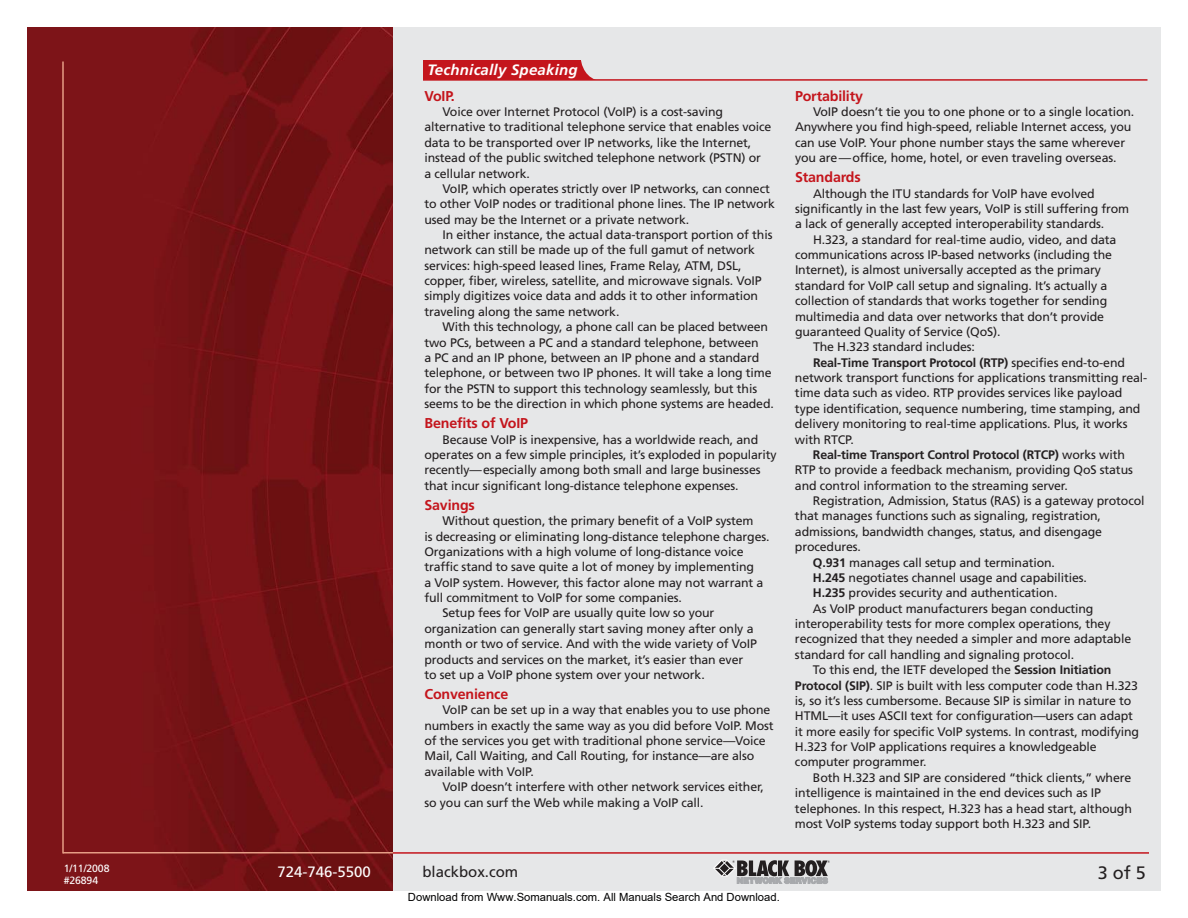
<style>
.page{position:relative;width:1188px;height:918px;background:#fff}
.page>*{position:absolute;margin:0;border:0;box-sizing:border-box;transform-origin:0 0}
.t1{font:18px "Frutiger";color:#231f20}
.t2{font:italic 700 15px "Frutiger";letter-spacing:.015em;color:#fff}
.t3{font:15px "Frutiger";color:#fff}
.t4{font:15px "Frutiger";color:#231f20}
.t5{font:700 14.25px "Frutiger";letter-spacing:-.01em;color:#c4151c}
.t6{font:12.3px/15.3px "Frutiger";letter-spacing:-.01em;color:#231f20}
.t7{font:700 12.3px "Frutiger";letter-spacing:-.01em;color:#231f20}
.t8{font:11.25px "Arial";color:#000}
.t9{font:10.5px/12px "Frutiger";letter-spacing:-.01em;color:#fff}
.s1{font-weight:400}
.s2{font-weight:700}
</style>
<div class="page">
<div style="left:380px;top:27px;width:781px;height:864px;background:#e6e7e8"></div>
<img style="left:27px;top:27px;width:366px;height:864px">
<hr style="left:62px;top:62px;width:2px;height:792px;background:#e69d85">
<svg style="left:713px;top:860px;width:117px;height:24px"></svg>
<hr style="left:63px;top:852px;width:330px;height:2px;background:#e69d85">
<hr style="left:393px;top:852px;width:756px;height:2px;background:#c4151c">
<div style="left:423px;top:60px;width:171px;height:19px;background:#c4151c"></div>
<hr style="left:423px;top:79px;width:725px;height:2px;background:#c4151c">
<p class="t9" style="left:64px;top:863px;width:47px">1/11/2008 #26894</p>
<p class="t2" style="left:428px;top:64px;width:152px">Technically Speaking</p>
<p class="t5" style="left:424px;top:90px;width:32px">VoIP.</p>
<p class="t6" style="left:424px;top:105px;width:348px;text-indent:18px">Voice over Internet Protocol (VoIP) is a cost-saving alternative to traditional telephone service that enables voice data to be transported over IP networks, like the Internet, instead of the public switched telephone network (PSTN) or<br>a cellular network.</p>
<p class="t6" style="left:424px;top:182px;width:352px;text-indent:18px">VoIP, which operates strictly over IP networks, can connect to other VoIP nodes or traditional phone lines. The IP network used may be the Internet or a private network.</p>
<p class="t6" style="left:424px;top:228px;width:350px;text-indent:18px">In either instance, the actual data-transport portion of this network can still be made up of the full gamut of network services: high-speed leased lines, Frame Relay, ATM, DSL, copper, fiber, wireless, satellite, and microwave signals. VoIP simply digitizes voice data and adds it to other information traveling along the same network.</p>
<p class="t6" style="left:424px;top:320px;width:351px;text-indent:18px">With this technology, a phone call can be placed between two PCs, between a PC and a standard telephone, between<br>a PC and an IP phone, between an IP phone and a standard telephone, or between two IP phones. It will take a long time for the PSTN to support this technology seamlessly, but this seems to be the direction in which phone systems are headed.</p>
<p class="t5" style="left:424px;top:418px;width:105px">Benefits of VoIP</p>
<p class="t6" style="left:424px;top:433px;width:354px;text-indent:18px">Because VoIP is inexpensive, has a worldwide reach, and operates on a few simple principles, it’s exploded in popularity recently—especially among both small and large businesses that incur significant long-distance telephone expenses.</p>
<p class="t5" style="left:424px;top:499px;width:52px">Savings</p>
<p class="t6" style="left:442px;top:514px;width:313px">Without question, the primary benefit of a VoIP system</p>
<p class="t6" style="left:424px;top:530px;width:347px">is decreasing or eliminating long-distance telephone charges.</p>
<p class="t6" style="left:424px;top:545px;width:321px">Organizations with a high volume of long-distance voice</p>
<p class="t6" style="left:424px;top:560px;width:331px">traffic stand to save quite a lot of money by implementing</p>
<p class="t6" style="left:424px;top:576px;width:340px">a VoIP system. However, this factor alone may not warrant a</p>
<p class="t6" style="left:424px;top:591px;width:259px">full commitment to VoIP for some companies.</p>
<p class="t6" style="left:442px;top:606px;width:273px">Setup fees for VoIP are usually quite low so your</p>
<p class="t6" style="left:424px;top:622px;width:331px">organization can generally start saving money after only a</p>
<p class="t6" style="left:424px;top:637px;width:334px">month or two of service. And with the wide variety of VoIP</p>
<p class="t6" style="left:424px;top:653px;width:320px">products and services on the market, it’s easier than ever</p>
<p class="t6" style="left:424px;top:668px;width:282px">to set up a VoIP phone system over your network.</p>
<p class="t5" style="left:424px;top:688px;width:85px">Convenience</p>
<p class="t6" style="left:424px;top:703px;width:351px;text-indent:18px">VoIP can be set up in a way that enables you to use phone numbers in exactly the same way as you did before VoIP. Most of the services you get with traditional phone service—Voice Mail, Call Waiting, and Call Routing, for instance—are also available with VoIP.</p>
<p class="t6" style="left:424px;top:780px;width:341px;text-indent:18px">VoIP doesn’t interfere with other network services either, so you can surf the Web while making a VoIP call.</p>
<p class="t3" style="left:278px;top:866px;width:95px">724-746-5500</p>
<p class="t4" style="left:422px;top:866px;width:97px">blackbox.com</p>
<p class="t8" style="left:408px;top:890px;width:373px">Download from Www.Somanuals.com. All Manuals Search And Download.</p>
<p class="t5" style="left:795px;top:90px;width:70px">Portability</p>
<p class="t6" style="left:795px;top:105px;width:341px;text-indent:18px">VoIP doesn’t tie you to one phone or to a single location.<br>Anywhere you find high-speed, reliable Internet access, you can use VoIP. Your phone number stays the same wherever you are—office, home, hotel, or even traveling overseas.</p>
<p class="t5" style="left:795px;top:172px;width:67px">Standards</p>
<p class="t6" style="left:795px;top:187px;width:336px;text-indent:18px">Although the ITU standards for VoIP have evolved significantly in the last few years, VoIP is still suffering from a lack of generally accepted interoperability standards.</p>
<p class="t6" style="left:813px;top:233px;width:305px">H.323, a standard for real-time audio, video, and data</p>
<p class="t6" style="left:795px;top:248px;width:319px">communications across IP-based networks (including the</p>
<p class="t6" style="left:795px;top:263px;width:307px">Internet), is almost universally accepted as the primary</p>
<p class="t6" style="left:795px;top:279px;width:314px">standard for VoIP call setup and signaling. It’s actually a</p>
<p class="t6" style="left:795px;top:294px;width:314px">collection of standards that works together for sending</p>
<p class="t6" style="left:795px;top:310px;width:311px">multimedia and data over networks that don’t provide</p>
<p class="t6" style="left:795px;top:325px;width:207px">guaranteed Quality of Service (QoS).</p>
<p class="t6" style="left:813px;top:340px;width:163px">The H.323 standard includes:</p>
<p class="t7" style="left:813px;top:357px;width:314px">Real-Time Transport Protocol (RTP) <span class="s1">specifies end-to-end</span></p>
<p class="t6" style="left:795px;top:371px;width:354px">network transport functions for applications transmitting real-</p>
<p class="t6" style="left:795px;top:386px;width:329px">time data such as video. RTP provides services like payload</p>
<p class="t6" style="left:795px;top:402px;width:347px">type identification, sequence numbering, time stamping, and</p>
<p class="t6" style="left:795px;top:417px;width:334px">delivery monitoring to real-time applications. Plus, it works</p>
<p class="t6" style="left:795px;top:433px;width:60px">with RTCP.</p>
<p class="t7" style="left:813px;top:450px;width:313px">Real-time Transport Control Protocol (RTCP) <span class="s1">works with</span></p>
<p class="t6" style="left:795px;top:463px;width:339px">RTP to provide a feedback mechanism, providing QoS status</p>
<p class="t6" style="left:795px;top:479px;width:274px">and control information to the streaming server.</p>
<p class="t6" style="left:813px;top:494px;width:333px">Registration, Admission, Status (RAS) is a gateway protocol</p>
<p class="t6" style="left:795px;top:509px;width:308px">that manages functions such as signaling, registration,</p>
<p class="t6" style="left:795px;top:525px;width:309px">admissions, bandwidth changes, status, and disengage</p>
<p class="t6" style="left:795px;top:540px;width:67px">procedures.</p>
<p class="t6" style="left:813px;top:556px;width:244px"><span class="s2">Q.931</span> manages call setup and termination.</p>
<p class="t6" style="left:813px;top:571px;width:276px"><span class="s2">H.245</span> negotiates channel usage and capabilities.</p>
<p class="t6" style="left:813px;top:586px;width:246px"><span class="s2">H.235</span> provides security and authentication.</p>
<p class="t6" style="left:813px;top:602px;width:282px">As VoIP product manufacturers began conducting</p>
<p class="t6" style="left:795px;top:617px;width:317px">interoperability tests for more complex operations, they</p>
<p class="t6" style="left:795px;top:632px;width:338px">recognized that they needed a simpler and more adaptable</p>
<p class="t6" style="left:795px;top:648px;width:281px">standard for call handling and signaling protocol.</p>
<p class="t6" style="left:813px;top:663px;width:300px">To this end, the IETF developed the <span class="s2">Session Initiation</span></p>
<p class="t6" style="left:795px;top:679px;width:345px"><span class="s2">Protocol (SIP)</span>. SIP is built with less computer code than H.323</p>
<p class="t6" style="left:795px;top:694px;width:338px">is, so it’s less cumbersome. Because SIP is similar in nature to</p>
<p class="t6" style="left:795px;top:709px;width:340px">HTML—it uses ASCII text for configuration—users can adapt</p>
<p class="t6" style="left:795px;top:725px;width:346px">it more easily for specific VoIP systems. In contrast, modifying</p>
<p class="t6" style="left:795px;top:740px;width:303px">H.323 for VoIP applications requires a knowledgeable</p>
<p class="t6" style="left:795px;top:755px;width:133px">computer programmer.</p>
<p class="t6" style="left:813px;top:771px;width:320px">Both H.323 and SIP are considered “thick clients,” where</p>
<p class="t6" style="left:795px;top:786px;width:307px">intelligence is maintained in the end devices such as IP</p>
<p class="t6" style="left:795px;top:802px;width:338px">telephones. In this respect, H.323 has a head start, although</p>
<p class="t6" style="left:795px;top:817px;width:298px">most VoIP systems today support both H.323 and SIP.</p>
<h1 class="t1" style="left:1098px;top:866px;width:50px">3 of 5</h1>
</div>
